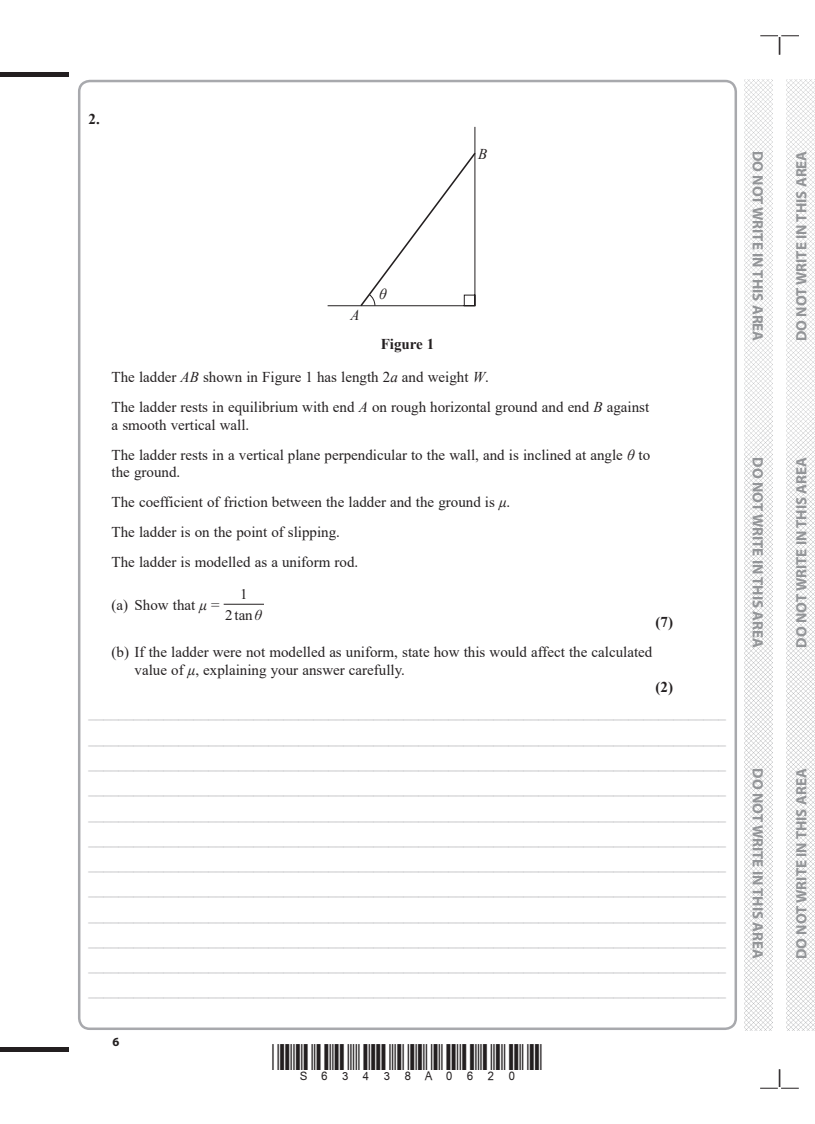
<style>
.page{position:relative;width:815px;height:1124px;background:#fff}
.page>*{position:absolute;margin:0;border:0;box-sizing:border-box;transform-origin:0 0}
.t1{font:32.5px "Bar Code 39 c HR";color:#231f20}
.t2{font:15px/25.2px "Times New Roman";color:#a8a9ad;text-align:justify}
.t3{font:15px/30px "Times New Roman";color:#231f20}
.t4{font:700 15px "Myriad Pro";color:#939598}
.t5{font:700 15px "Times New Roman";color:#231f20}
.t6{font:italic 15px "Times New Roman";color:#231f20}
.t7{font:14.88px/20.9px "Times New Roman";color:#231f20;text-align:center}
.t8{font:700 12.5px "Myriad Pro";color:#231f20}
.s1{font-style:italic}
</style>
<div class="page">
<div style="left:0;top:72px;width:69px;height:5px;background:#231f20"></div>
<hr style="left:0;top:1047px;width:69px;height:4px;background:#231f20">
<svg style="left:760px;top:35px;width:39px;height:20px"></svg>
<svg style="left:760px;top:1069px;width:39px;height:19px"></svg>
<img style="left:744px;top:80px;width:28px;height:949px">
<img style="left:787px;top:80px;width:28px;height:949px">
<svg style="left:328px;top:127px;width:148px;height:179px"></svg>
<hr style="left:224px;top:603px;width:39px;height:1px;background:#231f20">
<p class="t5" style="left:89px;top:108px;width:13px">2.</p>
<p class="t6" style="left:478px;top:144px;width:11px">B</p>
<p class="t6" style="left:379px;top:284px;width:9px">θ</p>
<p class="t5" style="left:381px;top:333px;width:55px">Figure 1</p>
<p class="t3" style="left:112px;top:361px;width:539px">The ladder <span class="s1">AB</span> shown in Figure 1 has length 2<span class="s1">a</span> and weight <span class="s1">W</span>.<br>The ladder rests in equilibrium with end <span class="s1">A</span> on rough horizontal ground and end <span class="s1">B</span> against</p>
<p class="t3" style="left:112px;top:409px;width:540px">a smooth vertical wall.<br>The ladder rests in a vertical plane perpendicular to the wall, and is inclined at angle <span class="s1">θ</span> to</p>
<p class="t3" style="left:112px;top:456px;width:400px">the ground.<br>The coefficient of friction between the ladder and the ground is <span class="s1">μ</span>.<br>The ladder is on the point of slipping.<br>The ladder is modelled as a uniform rod.</p>
<p class="t3" style="left:112px;top:589px;width:110px">(a) Show that <span class="s1">μ</span> =</p>
<p class="t7" style="left:225px;top:583px;width:38px">1<br>2tan<span class="s1">θ</span></p>
<p class="t6" style="left:350px;top:305px;width:11px">A</p>
<p class="t5" style="left:655px;top:611px;width:19px">(7)</p>
<p class="t3" style="left:135px;top:642px;width:519px;line-height:17.5px;text-indent:-23px">(b) If the ladder were not modelled as uniform, state how this would affect the calculated value of <span class="s1">μ</span>, explaining your answer carefully.</p>
<p class="t5" style="left:655px;top:676px;width:19px">(2)</p>
<p class="t2" style="left:89px;top:699px;width:639px">_____________________________________________________________________________________ _____________________________________________________________________________________ _____________________________________________________________________________________ _____________________________________________________________________________________ _____________________________________________________________________________________ _____________________________________________________________________________________ _____________________________________________________________________________________ _____________________________________________________________________________________ _____________________________________________________________________________________ _____________________________________________________________________________________ _____________________________________________________________________________________ _____________________________________________________________________________________</p>
<p class="t8" style="left:112px;top:1033px;width:8px">6</p>
<h1 class="t1" style="left:335px;top:1035px;width:64px">✓✔✓</h1>
<p class="t4" style="left:767px;top:151px;width:192px;rotate:90deg">DO NOT WRITE IN THIS AREA</p>
<p class="t4" style="left:792px;top:341px;width:192px;rotate:-90deg">DO NOT WRITE IN THIS AREA</p>
<p class="t4" style="left:767px;top:457px;width:192px;rotate:90deg">DO NOT WRITE IN THIS AREA</p>
<p class="t4" style="left:792px;top:647px;width:192px;rotate:-90deg">DO NOT WRITE IN THIS AREA</p>
<p class="t4" style="left:767px;top:768px;width:192px;rotate:90deg">DO NOT WRITE IN THIS AREA</p>
<p class="t4" style="left:792px;top:958px;width:192px;rotate:-90deg">DO NOT WRITE IN THIS AREA</p>
</div>
